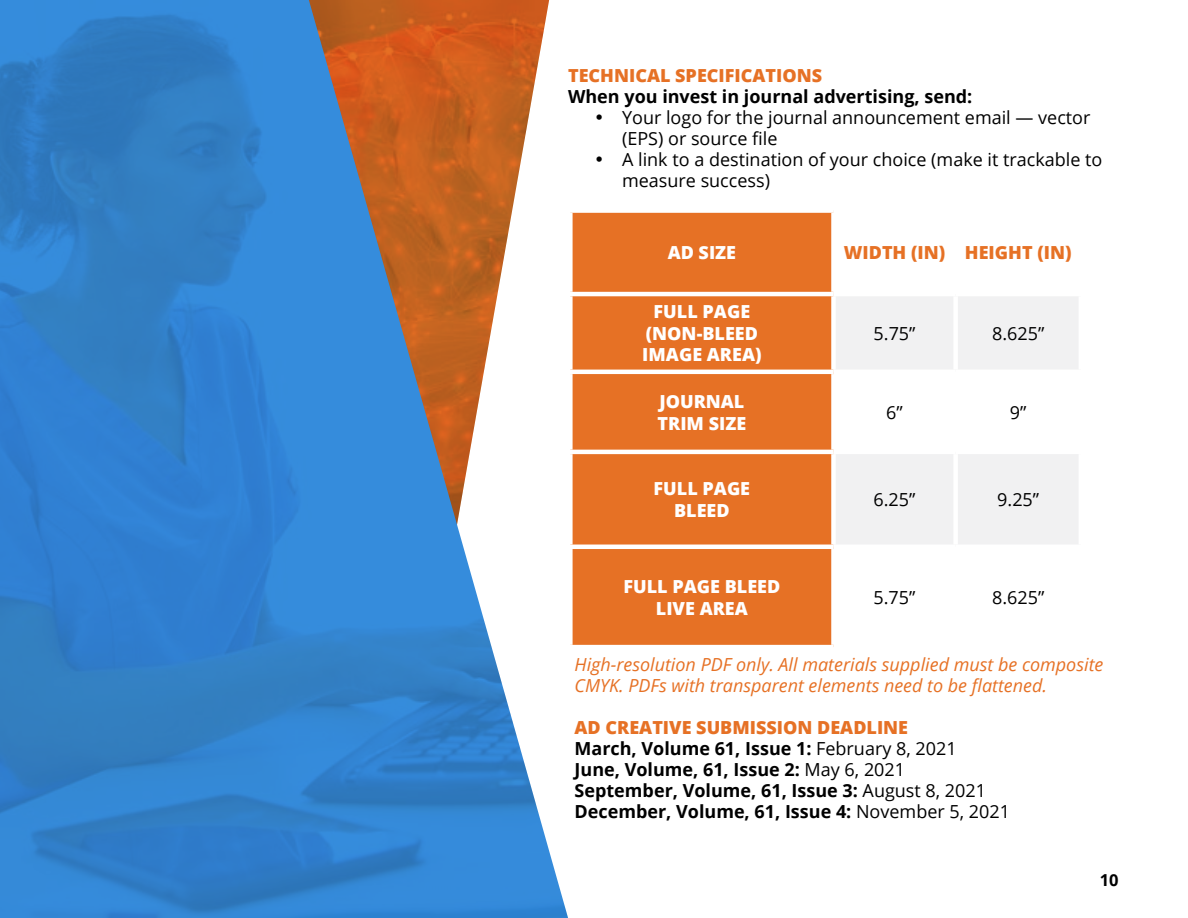
<style>
.page{position:relative;width:1188px;height:918px;background:#fff}
.page>*{position:absolute;margin:0;border:0;box-sizing:border-box;transform-origin:0 0}
.t1{font:700 18px/21px "Open Sans";color:#000}
.t2{font:18px/21px "Open Sans";color:#000}
.t3{font:italic 18px/21px "Open Sans";color:#e67125}
.t4{font:800 18px/21.6px "Open Sans";color:#fff;text-align:center}
.t5{font:800 18px "Open Sans";color:#e67125}
.t6{font:700 16.5px "Open Sans";color:#000}
.s1{font-weight:800;color:#e67125}
.s2{font-weight:400}
</style>
<div class="page">
<div style="left:573px;top:213px;width:258px;height:432px;background:#e67125"></div>
<svg style="left:836px;top:297px;width:242px;height:247px;fill:#f1f1f2"></svg>
<hr style="left:568px;top:292px;width:266px;height:4px;background:#fff">
<div style="left:953px;top:296px;width:5px;height:74px;background:#fff"></div>
<hr style="left:568px;top:370px;width:266px;height:4px;background:#fff">
<hr style="left:834px;top:370px;width:122px;height:4px;background:#fff">
<hr style="left:956px;top:370px;width:127px;height:4px;background:#fff">
<div style="left:953px;top:374px;width:5px;height:76px;background:#fff"></div>
<hr style="left:568px;top:450px;width:266px;height:4px;background:#fff">
<hr style="left:834px;top:450px;width:122px;height:4px;background:#fff">
<hr style="left:956px;top:450px;width:127px;height:4px;background:#fff">
<div style="left:953px;top:454px;width:5px;height:91px;background:#fff"></div>
<hr style="left:568px;top:545px;width:266px;height:4px;background:#fff">
<img style="left:0;top:0;width:568px;height:918px">
<p class="t5" style="left:568px;top:62px;width:256px">TECHNICAL SPECIFICATIONS</p>
<p class="t1" style="left:568px;top:85px;width:406px">When you invest in journal advertising, send:</p>
<p class="t2" style="left:622px;top:106px;width:470px;text-indent:-27px">• Your logo for the journal announcement email — vector (EPS) or source file</p>
<p class="t2" style="left:622px;top:148px;width:482px;text-indent:-27px">• A link to a destination of your choice (make it trackable to measure success)</p>
<p class="t4" style="left:668px;top:241px;width:70px">AD SIZE</p>
<p class="t5" style="left:844px;top:239px;width:229px">WIDTH (IN) HEIGHT (IN)</p>
<p class="t4" style="left:642px;top:300px;width:121px">FULL PAGE (NON-BLEED<br>IMAGE AREA)</p>
<p class="t2" style="left:874px;top:322px;width:43px">5.75”</p>
<p class="t2" style="left:992px;top:322px;width:54px">8.625”</p>
<p class="t4" style="left:658px;top:390px;width:90px;text-align:left">JOURNAL<br>TRIM SIZE</p>
<p class="t2" style="left:886px;top:401px;width:18px">6”</p>
<p class="t2" style="left:1010px;top:401px;width:18px">9”</p>
<p class="t4" style="left:654px;top:477px;width:98px">FULL PAGE<br>BLEED</p>
<p class="t2" style="left:874px;top:489px;width:43px">6.25”</p>
<p class="t2" style="left:997px;top:489px;width:43px">9.25”</p>
<p class="t4" style="left:623px;top:575px;width:158px">FULL PAGE BLEED<br>LIVE AREA</p>
<p class="t2" style="left:874px;top:586px;width:43px">5.75”</p>
<p class="t2" style="left:992px;top:586px;width:54px">8.625”</p>
<p class="t3" style="left:575px;top:653px;width:530px">High-resolution PDF only. All materials supplied must be composite<br>CMYK. PDFs with transparent elements need to be flattened.</p>
<p class="t1" style="left:575px;top:717px;width:437px"><span class="s1">AD CREATIVE SUBMISSION DEADLINE<br></span>March, Volume 61, Issue 1: <span class="s2">February 8, 2021<br></span>June, Volume, 61, Issue 2: <span class="s2">May 6, 2021<br></span>September, Volume, 61, Issue 3: <span class="s2">August 8, 2021<br></span>December, Volume, 61, Issue 4: <span class="s2">November 5, 2021</span></p>
<p class="t6" style="left:1100px;top:868px;width:20px">10</p>
</div>
